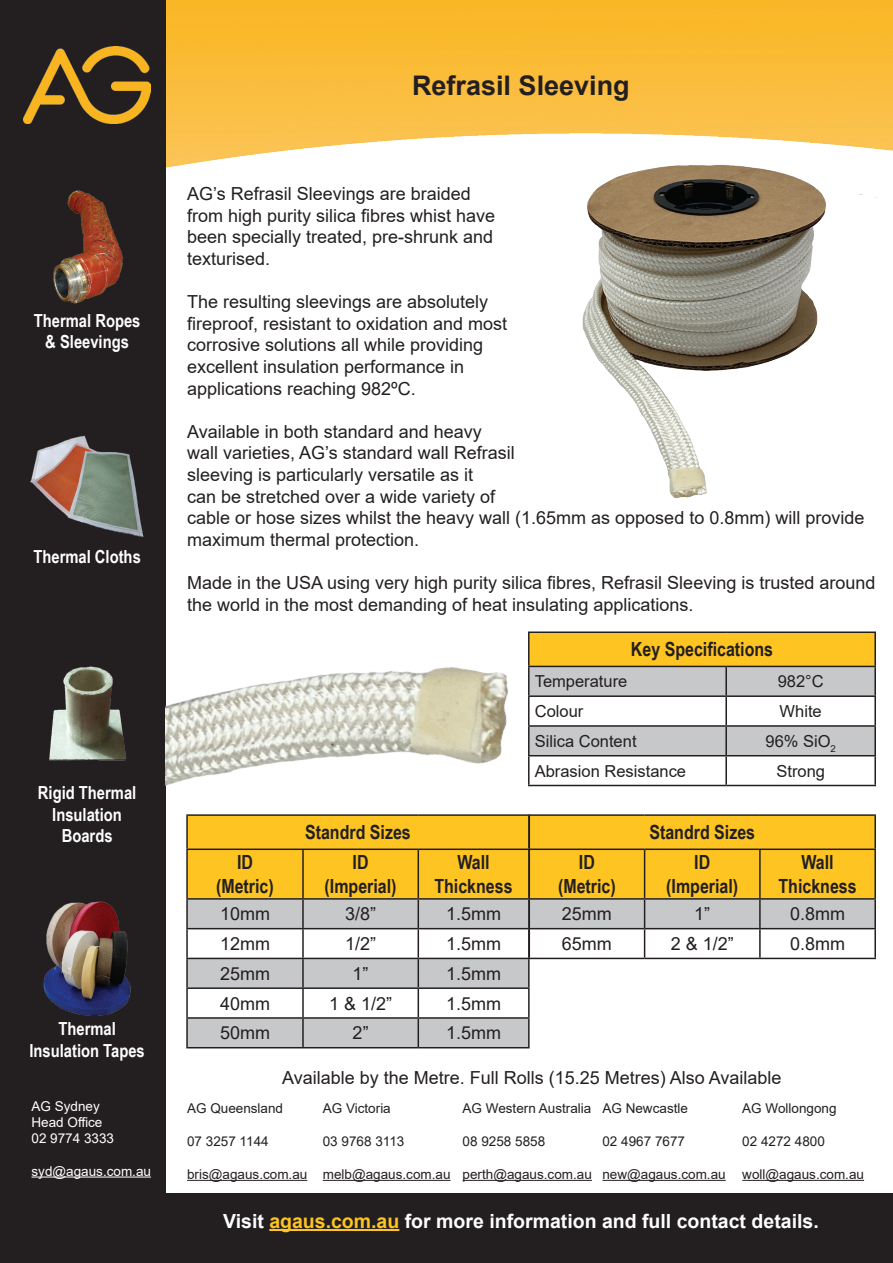
<style>
.page{position:relative;width:893px;height:1263px;background:#fff}
.page>*{position:absolute;margin:0;border:0;box-sizing:border-box;transform-origin:0 0}
.t1{font:700 27px "Arial";color:#231f20}
.t2{font:700 19.5px/23.4px "Arial Narrow";color:#231f20;text-align:center}
.t3{font:700 19.5px "Arial";color:#fff}
.t4{font:18px/21.6px "Arial";color:#231f20}
.t5{font:700 18px/21.6px "Arial Narrow";color:#fff;text-align:center}
.t6{font:16.5px "Arial";color:#231f20}
.t7{font:13.5px "Arial";color:#231f20}
.t8{font:13.5px/16.2px "Arial";color:#fff}
.s1{color:#fec422}
</style>
<div class="page">
<img style="left:582px;top:179px;width:295px;height:320px">
<img style="left:166px;top:0;width:727px;height:179px">
<div style="left:0;top:0;width:166px;height:1263px;background:#231f20"></div>
<div style="left:0;top:1193px;width:893px;height:70px;background:#231f20"></div>
<hr style="left:187px;top:1180px;width:120px;height:1px;background:#231f20">
<hr style="left:463px;top:1180px;width:129px;height:1px;background:#231f20">
<hr style="left:323px;top:1180px;width:128px;height:1px;background:#231f20">
<hr style="left:602px;top:1180px;width:124px;height:1px;background:#231f20">
<hr style="left:742px;top:1180px;width:122px;height:1px;background:#231f20">
<hr style="left:32px;top:1176px;width:119px;height:1px;background:#fff">
<img style="left:23px;top:47px;width:128px;height:77px">
<hr style="left:269px;top:1229px;width:130px;height:2px;background:#fec422">
<hr style="left:528px;top:814px;width:117px;height:2px;background:#231f20">
<hr style="left:645px;top:814px;width:115px;height:2px;background:#231f20">
<hr style="left:760px;top:814px;width:116px;height:2px;background:#231f20">
<hr style="left:874px;top:816px;width:2px;height:32px;background:#231f20">
<hr style="left:760px;top:848px;width:116px;height:2px;background:#231f20">
<hr style="left:874px;top:850px;width:2px;height:48px;background:#231f20">
<hr style="left:760px;top:898px;width:116px;height:2px;background:#231f20">
<hr style="left:874px;top:900px;width:2px;height:28px;background:#231f20">
<hr style="left:874px;top:929px;width:2px;height:29px;background:#231f20">
<hr style="left:760px;top:928px;width:116px;height:1px;background:#231f20">
<hr style="left:760px;top:958px;width:116px;height:1px;background:#231f20">
<img style="left:166px;top:667px;width:364px;height:120px">
<div style="left:529px;top:632px;width:346px;height:34px;background:#fec422"></div>
<hr style="left:528px;top:631px;width:198px;height:2px;background:#231f20">
<hr style="left:528px;top:633px;width:1px;height:33px;background:#231f20">
<hr style="left:726px;top:631px;width:150px;height:2px;background:#231f20">
<hr style="left:874px;top:633px;width:2px;height:33px;background:#231f20">
<hr style="left:726px;top:666px;width:150px;height:1px;background:#231f20">
<hr style="left:874px;top:697px;width:2px;height:28px;background:#231f20">
<hr style="left:726px;top:695px;width:150px;height:2px;background:#231f20">
<hr style="left:874px;top:667px;width:2px;height:28px;background:#231f20">
<svg style="left:528px;top:666px;width:347px;height:119px"></svg>
<hr style="left:528px;top:785px;width:198px;height:1px;background:#231f20">
<hr style="left:726px;top:725px;width:150px;height:2px;background:#231f20">
<hr style="left:725px;top:727px;width:2px;height:28px;background:#231f20">
<hr style="left:726px;top:755px;width:150px;height:1px;background:#231f20">
<hr style="left:725px;top:756px;width:2px;height:29px;background:#231f20">
<hr style="left:726px;top:785px;width:150px;height:1px;background:#231f20">
<hr style="left:874px;top:727px;width:2px;height:28px;background:#231f20">
<hr style="left:874px;top:756px;width:2px;height:29px;background:#231f20">
<hr style="left:186px;top:814px;width:117px;height:2px;background:#231f20">
<hr style="left:186px;top:816px;width:2px;height:32px;background:#231f20">
<hr style="left:303px;top:814px;width:115px;height:2px;background:#231f20">
<hr style="left:418px;top:814px;width:112px;height:2px;background:#231f20">
<hr style="left:186px;top:848px;width:117px;height:2px;background:#231f20">
<hr style="left:186px;top:850px;width:2px;height:48px;background:#231f20">
<hr style="left:186px;top:898px;width:117px;height:2px;background:#231f20">
<hr style="left:186px;top:929px;width:2px;height:29px;background:#231f20">
<hr style="left:186px;top:959px;width:2px;height:28px;background:#231f20">
<hr style="left:186px;top:989px;width:2px;height:28px;background:#231f20">
<hr style="left:186px;top:1019px;width:2px;height:28px;background:#231f20">
<svg style="left:187px;top:815px;width:688px;height:232px"></svg>
<hr style="left:528px;top:900px;width:2px;height:28px;background:#231f20">
<hr style="left:186px;top:900px;width:2px;height:28px;background:#231f20">
<hr style="left:186px;top:928px;width:117px;height:1px;background:#231f20">
<hr style="left:186px;top:958px;width:117px;height:1px;background:#231f20">
<hr style="left:186px;top:987px;width:117px;height:2px;background:#231f20">
<hr style="left:186px;top:1017px;width:117px;height:2px;background:#231f20">
<hr style="left:186px;top:1047px;width:117px;height:1px;background:#231f20">
<hr style="left:303px;top:958px;width:115px;height:1px;background:#231f20">
<hr style="left:418px;top:958px;width:112px;height:1px;background:#231f20">
<hr style="left:303px;top:987px;width:115px;height:2px;background:#231f20">
<hr style="left:418px;top:987px;width:112px;height:2px;background:#231f20">
<hr style="left:303px;top:1017px;width:115px;height:2px;background:#231f20">
<hr style="left:418px;top:1017px;width:112px;height:2px;background:#231f20">
<hr style="left:303px;top:1047px;width:115px;height:1px;background:#231f20">
<hr style="left:418px;top:1047px;width:112px;height:1px;background:#231f20">
<img style="left:53px;top:190px;width:70px;height:114px">
<img style="left:30px;top:435px;width:114px;height:102px">
<img style="left:49px;top:666px;width:78px;height:95px">
<img style="left:43px;top:901px;width:88px;height:115px">
<p class="t5" style="left:34px;top:309px;width:108px">Thermal Ropes &amp; Sleevings</p>
<p class="t5" style="left:33px;top:545px;width:109px">Thermal Cloths</p>
<p class="t5" style="left:38px;top:781px;width:100px">Rigid Thermal<br>Insulation<br>Boards</p>
<p class="t5" style="left:29px;top:1017px;width:117px">Thermal<br>Insulation Tapes</p>
<p class="t8" style="left:32px;top:1098px;width:84px">AG Sydney<br>Head Office<br>02 9774 3333</p>
<p class="t8" style="left:32px;top:1163px;width:121px">syd@agaus.com.au</p>
<h1 class="t1" style="left:412px;top:66px;width:219px">Refrasil Sleeving</h1>
<p class="t4" style="left:187px;top:183px;width:310px">AG’s Refrasil Sleevings are braided from high purity silica fibres whist have been specially treated, pre-shrunk and texturised.</p>
<p class="t4" style="left:187px;top:291px;width:322px">The resulting sleevings are absolutely fireproof, resistant to oxidation and most corrosive solutions all while providing excellent insulation performance in applications reaching 982ºC.</p>
<p class="t4" style="left:187px;top:421px;width:679px">Available in both standard and heavy<br>wall varieties, AG’s standard wall Refrasil<br>sleeving is particularly versatile as it<br>can be stretched over a wide variety of<br>cable or hose sizes whilst the heavy wall (1.65mm as opposed to 0.8mm) will provide maximum thermal protection.</p>
<p class="t4" style="left:187px;top:572px;width:690px">Made in the USA using very high purity silica fibres, Refrasil Sleeving is trusted around the world in the most demanding of heat insulating applications.</p>
<p class="t2" style="left:631px;top:637px;width:144px">Key Specifications</p>
<p class="t2" style="left:305px;top:820px;width:107px">Standrd Sizes</p>
<p class="t6" style="left:535px;top:670px;width:94px">Temperature</p>
<p class="t6" style="left:778px;top:670px;width:48px">982°C</p>
<p class="t6" style="left:535px;top:700px;width:50px">Colour</p>
<p class="t6" style="left:780px;top:700px;width:44px">White</p>
<p class="t6" style="left:535px;top:730px;width:103px">Silica Content</p>
<p class="t6" style="left:765px;top:730px;width:72px">96% SiO<sub>2</sub></p>
<p class="t6" style="left:535px;top:759px;width:153px">Abrasion Resistance</p>
<p class="t6" style="left:776px;top:759px;width:50px">Strong</p>
<p class="t2" style="left:649px;top:820px;width:107px">Standrd Sizes</p>
<p class="t2" style="left:216px;top:850px;width:59px">ID (Metric)</p>
<p class="t2" style="left:325px;top:850px;width:73px">ID (Imperial)</p>
<p class="t2" style="left:434px;top:850px;width:80px">Wall<br>Thickness</p>
<p class="t4" style="left:220px;top:903px;width:52px">10mm</p>
<p class="t4" style="left:345px;top:903px;width:33px">3/8”</p>
<p class="t4" style="left:446px;top:903px;width:57px">1.5mm</p>
<p class="t4" style="left:220px;top:933px;width:52px">12mm</p>
<p class="t4" style="left:345px;top:933px;width:33px">1/2”</p>
<p class="t4" style="left:446px;top:933px;width:57px">1.5mm</p>
<p class="t4" style="left:220px;top:963px;width:52px">25mm</p>
<p class="t4" style="left:353px;top:963px;width:18px">1”</p>
<p class="t4" style="left:446px;top:963px;width:57px">1.5mm</p>
<p class="t4" style="left:220px;top:992px;width:52px">40mm</p>
<p class="t4" style="left:329px;top:992px;width:65px">1 &amp; 1/2”</p>
<p class="t4" style="left:446px;top:992px;width:57px">1.5mm</p>
<p class="t4" style="left:220px;top:1022px;width:52px">50mm</p>
<p class="t4" style="left:353px;top:1022px;width:18px">2”</p>
<p class="t4" style="left:446px;top:1022px;width:57px">1.5mm</p>
<p class="t4" style="left:282px;top:1067px;width:501px">Available by the Metre. Full Rolls (15.25 Metres) Also Available</p>
<p class="t2" style="left:558px;top:850px;width:59px">ID (Metric)</p>
<p class="t2" style="left:666px;top:850px;width:73px">ID (Imperial)</p>
<p class="t2" style="left:778px;top:850px;width:80px">Wall<br>Thickness</p>
<p class="t4" style="left:562px;top:903px;width:52px">25mm</p>
<p class="t4" style="left:694px;top:903px;width:18px">1”</p>
<p class="t4" style="left:790px;top:903px;width:57px">0.8mm</p>
<p class="t4" style="left:562px;top:933px;width:52px">65mm</p>
<p class="t4" style="left:671px;top:933px;width:65px">2 &amp; 1/2”</p>
<p class="t4" style="left:790px;top:933px;width:57px">0.8mm</p>
<p class="t7" style="left:187px;top:1098px;width:98px">AG Queensland</p>
<p class="t7" style="left:187px;top:1132px;width:83px">07 3257 1144</p>
<p class="t7" style="left:187px;top:1165px;width:122px">bris@agaus.com.au</p>
<p class="t7" style="left:323px;top:1098px;width:70px">AG Victoria</p>
<p class="t7" style="left:323px;top:1132px;width:83px">03 9768 3113</p>
<p class="t7" style="left:323px;top:1165px;width:129px">melb@agaus.com.au</p>
<p class="t7" style="left:463px;top:1098px;width:130px">AG Western Australia</p>
<p class="t7" style="left:463px;top:1132px;width:84px">08 9258 5858</p>
<p class="t7" style="left:463px;top:1165px;width:131px">perth@agaus.com.au</p>
<p class="t7" style="left:602px;top:1098px;width:87px">AG Newcastle</p>
<p class="t7" style="left:602px;top:1132px;width:84px">02 4967 7677</p>
<p class="t7" style="left:602px;top:1165px;width:125px">new@agaus.com.au</p>
<p class="t7" style="left:742px;top:1098px;width:96px">AG Wollongong</p>
<p class="t7" style="left:742px;top:1132px;width:84px">02 4272 4800</p>
<p class="t7" style="left:742px;top:1165px;width:123px">woll@agaus.com.au</p>
<p class="t3" style="left:223px;top:1207px;width:597px">Visit <span class="s1">agaus.com.au</span> for more information and full contact details.</p>
</div>
